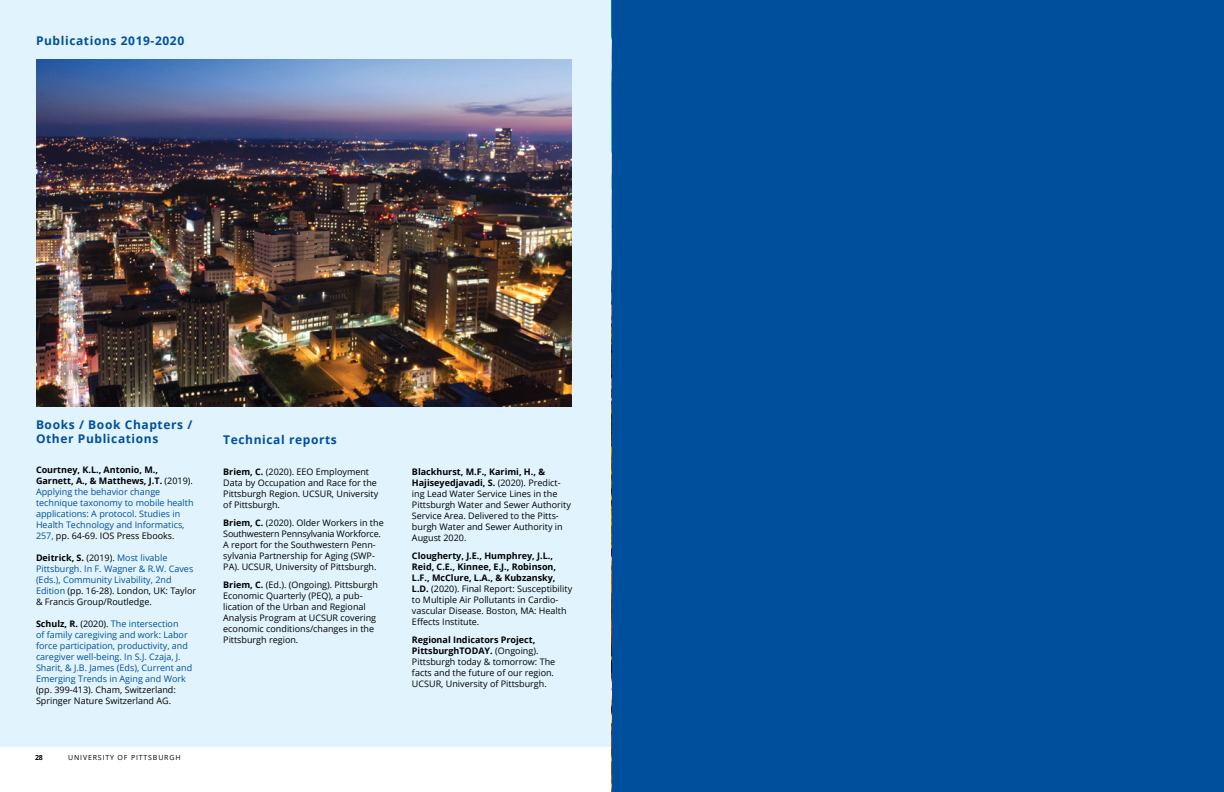
<style>
.page{position:relative;width:1224px;height:792px;background:#fff}
.page>*{position:absolute;margin:0;border:0;box-sizing:border-box;transform-origin:0 0}
.t1{font:700 12px/14.4px "Open Sans";letter-spacing:.05em;color:#004f9d}
.t2{font:9px/11px "Open Sans";color:#000}
.t3{font:9px/11px "Open Sans";color:#004f9d}
.t4{font:7px "Open Sans";letter-spacing:.12em;color:#000}
.t5{font:700 7px "Open Sans";color:#000}
.s1{font-weight:700;color:#000}
.s2{color:#000}
.s3{font-weight:700}
</style>
<div class="page">
<div style="left:0;top:0;width:612px;height:747px;background:#e1f4fd"></div>
<img style="left:36px;top:60px;width:536px;height:347px">
<div style="left:612px;top:0;width:612px;height:792px;background:#004f9d"></div>
<h1 class="t1" style="left:36px;top:33px;width:150px">Publications 2019-2020</h1>
<h1 class="t1" style="left:36px;top:417px;width:158px">Books / Book Chapters /<br>Other Publications</h1>
<p class="t3" style="left:36px;top:464px;width:159px"><span class="s1">Courtney, K.L., Antonio, M., Garnett, A., &amp; Matthews, J.T.</span> <span class="s2">(2019).<br></span>Applying the behavior change technique taxonomy to mobile health applications: A protocol. Studies in Health Technology and Informatics, 257, <span class="s2">pp. 64-69. IOS Press Ebooks.</span></p>
<p class="t3" style="left:36px;top:552px;width:162px"><span class="s1">Deitrick, S.</span> <span class="s2">(2019).</span> Most livable Pittsburgh. In F. Wagner &amp; R.W. Caves (Eds.), Community Livability, 2nd Edition <span class="s2">(pp. 16-28). London, UK: Taylor &amp; Francis Group/Routledge.</span></p>
<p class="t3" style="left:36px;top:618px;width:158px"><span class="s1">Schulz, R.</span> <span class="s2">(2020).</span> The intersection<br>of family caregiving and work: Labor force participation, productivity, and caregiver well-being. In S.J. Czaja, J.<br>Sharit, &amp; J.B. James (Eds), Current and Emerging Trends in Aging and Work</p>
<p class="t2" style="left:36px;top:684px;width:141px">(pp. 399-413). Cham, Switzerland:<br>Springer Nature Switzerland AG.</p>
<p class="t5" style="left:35px;top:752px;width:9px">28</p>
<p class="t4" style="left:68px;top:753px;width:114px">UNIVERSITY OF PITTSBURGH</p>
<h1 class="t1" style="left:223px;top:432px;width:115px">Technical reports</h1>
<p class="t2" style="left:223px;top:466px;width:157px"><span class="s3">Briem, C.</span> (2020). EEO Employment<br>Data by Occupation and Race for the<br>Pittsburgh Region. UCSUR, University of Pittsburgh.</p>
<p class="t2" style="left:223px;top:517px;width:162px"><span class="s3">Briem, C.</span> (2020). Older Workers in the Southwestern Pennsylvania Workforce.<br>A report for the Southwestern Penn&shy;sylvania Partnership for Aging (SWP-PA). UCSUR, University of Pittsburgh.</p>
<p class="t2" style="left:223px;top:579px;width:156px"><span class="s3">Briem, C.</span> (Ed.). (Ongoing). Pittsburgh Economic Quarterly (PEQ), a pub&shy;lication of the Urban and Regional Analysis Program at UCSUR covering economic conditions/changes in the Pittsburgh region.</p>
<p class="t2" style="left:412px;top:466px;width:160px"><span class="s3">Blackhurst, M.F., Karimi, H., &amp;<br>Hajiseyedjavadi, S.</span> (2020). Predict&shy;ing Lead Water Service Lines in the<br>Pittsburgh Water and Sewer Authority<br>Service Area. Delivered to the Pitts&shy;burgh Water and Sewer Authority in<br>August 2020.</p>
<p class="t2" style="left:412px;top:550px;width:162px"><span class="s3">Clougherty, J.E., Humphrey, J.L., Reid, C.E., Kinnee, E.J., Robinson, L.F., McClure, L.A., &amp; Kubzansky, L.D.</span> (2020). Final Report: Susceptibility to Multiple Air Pollutants in Cardio&shy;vascular Disease. Boston, MA: Health Effects Institute.</p>
<p class="t2" style="left:412px;top:634px;width:145px"><span class="s3">Regional Indicators Project,<br>PittsburghTODAY.</span> (Ongoing).<br>Pittsburgh today &amp; tomorrow: The facts and the future of our region.<br>UCSUR, University of Pittsburgh.</p>
</div>
